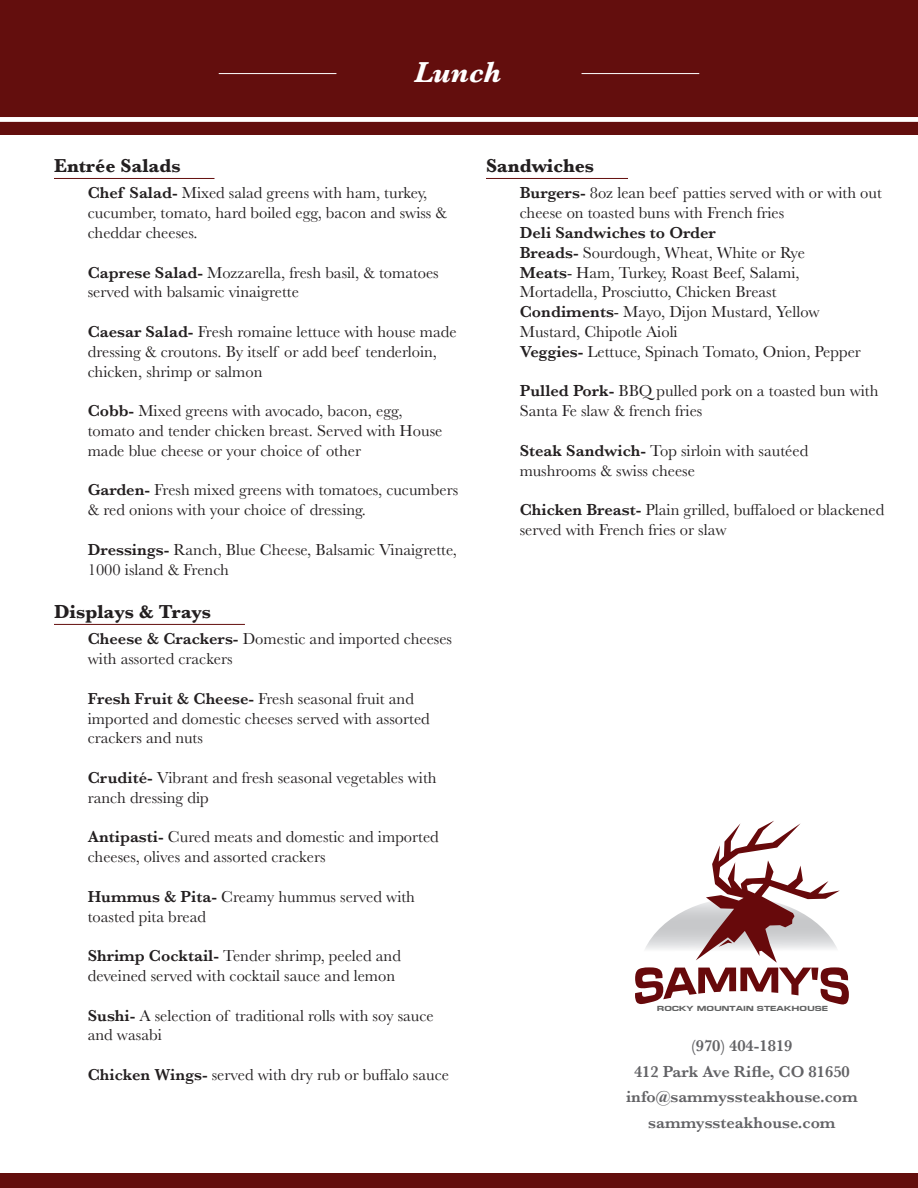
<style>
.page{position:relative;width:918px;height:1188px;background:#fff}
.page>*{position:absolute;margin:0;border:0;box-sizing:border-box;transform-origin:0 0}
.t1{font:italic 700 30px "Baskerville";color:#fff}
.Dish_Titles{font:700 19.5px "Baskerville";color:#231f20}
.Body_Copy{font:16.5px/19.8px "Baskerville";color:#231f20}
.t2{font:600 16.5px/25.8px "Baskerville";color:#636366;text-align:center}
.Body_Copy-2{font:600 16.5px "Baskerville";color:#231f20}
.t3{font:800 7.65px "Eurose Wide";color:#626363}
.s1{font-weight:600}
</style>
<div class="page">
<div style="left:0;top:0;width:918px;height:135px;background:#630e0d"></div>
<div style="left:0;top:1173px;width:918px;height:15px;background:#630e0d"></div>
<svg style="left:635px;top:821px;width:214px;height:184px"></svg>
<hr style="left:54px;top:178px;width:160px;height:1px;background:#630e0d">
<hr style="left:54px;top:624px;width:191px;height:1px;background:#630e0d">
<hr style="left:582px;top:73px;width:117px;height:1px;background:#fff">
<hr style="left:219px;top:73px;width:117px;height:1px;background:#fff">
<div style="left:0;top:117px;width:918px;height:5px;background:#fff"></div>
<hr style="left:486px;top:178px;width:142px;height:1px;background:#630e0d">
<p class="t1" style="left:414px;top:51px;width:88px">Lunch</p>
<p class="Dish_Titles" style="left:54px;top:152px;width:128px">Entrée Salads</p>
<p class="Body_Copy" style="left:88px;top:183px;width:361px"><span class="s1">Chef Salad-</span> Mixed salad greens with ham, turkey, cucumber, tomato, hard boiled egg, bacon and swiss &amp; cheddar cheeses.</p>
<p class="Body_Copy" style="left:88px;top:263px;width:353px"><span class="s1">Caprese Salad-</span> Mozzarella, fresh basil, &amp; tomatoes served with balsamic vinaigrette</p>
<p class="Body_Copy" style="left:88px;top:322px;width:370px"><span class="s1">Caesar Salad-</span> Fresh romaine lettuce with house made dressing &amp; croutons. By itself or add beef tenderloin, chicken, shrimp or salmon</p>
<p class="Body_Copy" style="left:88px;top:401px;width:356px"><span class="s1">Cobb-</span> Mixed greens with avocado, bacon, egg, tomato and tender chicken breast. Served with House made blue cheese or your choice of other</p>
<p class="Body_Copy" style="left:88px;top:480px;width:372px"><span class="s1">Garden-</span> Fresh mixed greens with tomatoes, cucumbers &amp; red onions with your choice of dressing.</p>
<p class="Body_Copy" style="left:88px;top:540px;width:371px"><span class="s1">Dressings-</span> Ranch, Blue Cheese, Balsamic Vinaigrette,<br>1000 island &amp; French</p>
<p class="Dish_Titles" style="left:54px;top:598px;width:159px">Displays &amp; Trays</p>
<p class="Body_Copy" style="left:88px;top:629px;width:366px"><span class="s1">Cheese &amp; Crackers-</span> Domestic and imported cheeses with assorted crackers</p>
<p class="Body_Copy" style="left:88px;top:689px;width:344px"><span class="s1">Fresh Fruit &amp; Cheese-</span> Fresh seasonal fruit and imported and domestic cheeses served with assorted crackers and nuts</p>
<p class="Body_Copy" style="left:88px;top:768px;width:350px"><span class="s1">Crudité-</span> Vibrant and fresh seasonal vegetables with ranch dressing dip</p>
<p class="Body_Copy" style="left:88px;top:827px;width:353px"><span class="s1">Antipasti-</span> Cured meats and domestic and imported cheeses, olives and assorted crackers</p>
<p class="Body_Copy" style="left:88px;top:887px;width:329px"><span class="s1">Hummus &amp; Pita-</span> Creamy hummus served with toasted pita bread</p>
<p class="Body_Copy" style="left:88px;top:946px;width:315px"><span class="s1">Shrimp Cocktail-</span> Tender shrimp, peeled and deveined served with cocktail sauce and lemon</p>
<p class="Body_Copy" style="left:88px;top:1006px;width:348px"><span class="s1">Sushi-</span> A selection of traditional rolls with soy sauce and wasabi</p>
<p class="Body_Copy" style="left:88px;top:1065px;width:363px"><span class="s1">Chicken Wings-</span> served with dry rub or buffalo sauce</p>
<p class="Dish_Titles" style="left:486px;top:152px;width:110px">Sandwiches</p>
<p class="Body_Copy" style="left:520px;top:183px;width:364px"><span class="s1">Burgers-</span> 8oz lean beef patties served with or with out cheese on toasted buns with French fries</p>
<p class="Body_Copy-2" style="left:520px;top:221px;width:197px">Deli Sandwiches to Order</p>
<p class="Body_Copy" style="left:520px;top:243px;width:287px"><span class="s1">Breads-</span> Sourdough, Wheat, White or Rye</p>
<p class="Body_Copy" style="left:520px;top:263px;width:281px"><span class="s1">Meats</span>- Ham, Turkey, Roast Beef, Salami,<br>Mortadella, Prosciutto, Chicken Breast</p>
<p class="Body_Copy" style="left:520px;top:302px;width:301px"><span class="s1">Condiments</span>- Mayo, Dijon Mustard, Yellow<br>Mustard, Chipotle Aioli</p>
<p class="Body_Copy" style="left:520px;top:342px;width:343px"><span class="s1">Veggies-</span> Lettuce, Spinach Tomato, Onion, Pepper</p>
<p class="Body_Copy" style="left:520px;top:381px;width:360px"><span class="s1">Pulled Pork-</span> BBQ pulled pork on a toasted bun with<br>Santa Fe slaw &amp; french fries</p>
<p class="Body_Copy" style="left:520px;top:441px;width:290px"><span class="s1">Steak Sandwich-</span> Top sirloin with sautéed mushrooms &amp; swiss cheese</p>
<p class="Body_Copy" style="left:520px;top:500px;width:366px"><span class="s1">Chicken Breast-</span> Plain grilled, buffaloed or blackened served with French fries or slaw</p>
<p class="t3" style="left:657px;top:1004px;width:173px">ROCKY MOUNTAIN STEAKHOUSE</p>
<p class="t2" style="left:626px;top:1032px;width:233px">(970) 404-1819<br>412 Park Ave Rifle, CO 81650 info@sammyssteakhouse.com sammyssteakhouse.com</p>
</div>
